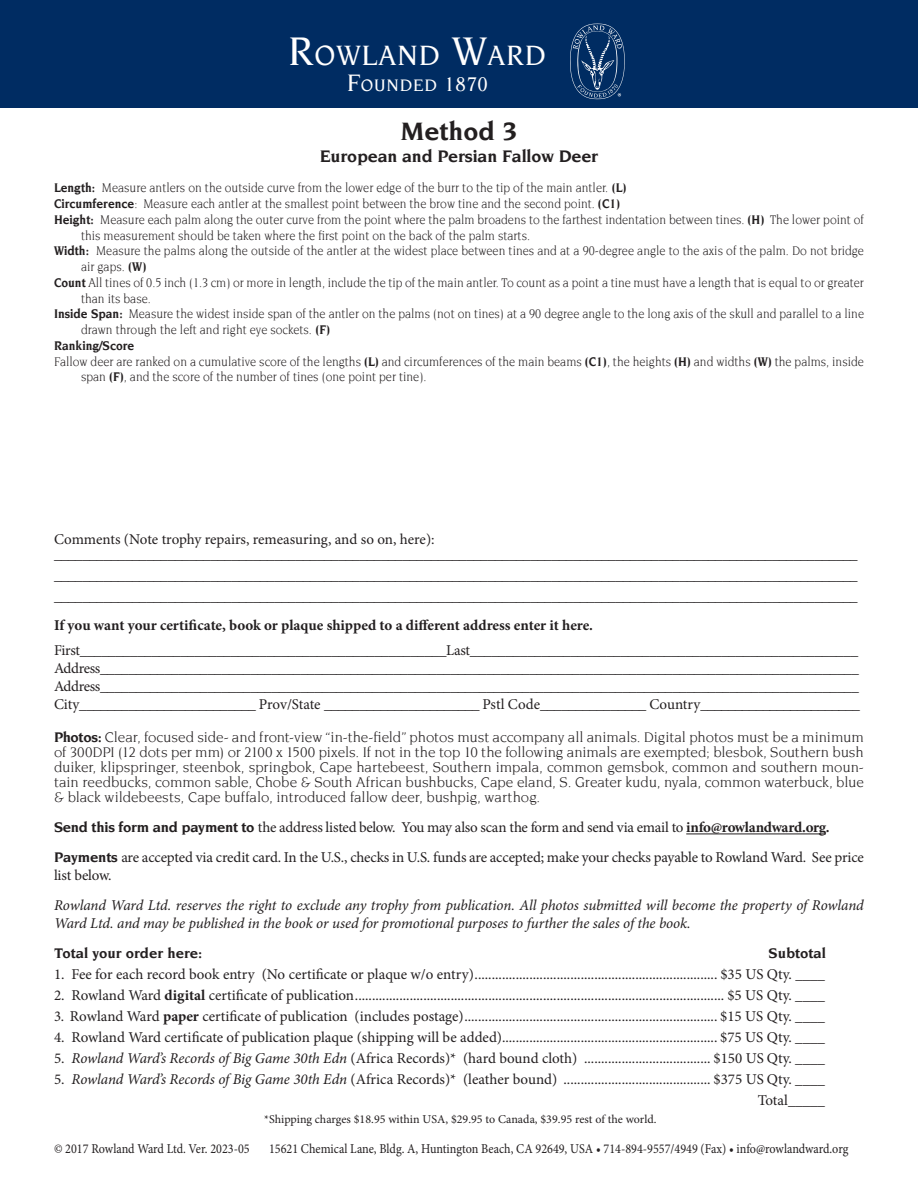
<style>
.page{position:relative;width:918px;height:1188px;background:#fff}
.page>*{position:absolute;margin:0;border:0;box-sizing:border-box;transform-origin:0 0}
.t1{font:500 30px "Novarese";letter-spacing:.03em;color:#fff}
.t2{font:700 27px "Novarese";color:#231f20}
.t3{font:700 18px "Novarese";letter-spacing:-.01em;color:#231f20}
.t4{font:500 17.85px "Novarese";letter-spacing:.045em;color:#fff}
.t5{font:15px/21px "Minion Pro";letter-spacing:-.005em;color:#231f20}
.t6{font:15px/15px "Novarese";letter-spacing:-.005em;color:#231f20;text-align:justify}
.t7{font:15px "Minion Pro";letter-spacing:-.025em;color:#231f20}
.t8{font:italic 15px/18px "Minion Pro";letter-spacing:-.01em;color:#231f20}
.t9{font:700 15px "Minion Pro";letter-spacing:-.005em;color:#231f20}
.t10{font:700 15px "Novarese";color:#231f20}
.t11{font:13.5px/15.8px "Novarese";color:#231f20;scale:.9 1}
.t12{font:13.5px "Minion Pro";color:#231f20;scale:.9 1}
.t13{font:700 13.5px "Novarese";color:#231f20;scale:.9 1}
.t14{font:12px "Minion Pro";color:#231f20}
.s1{font-size:42.9px}
.s2{font-size:25.65px}
.s3{font-size:21.3px}
.s4{font-weight:700}
.s5{font-family:"Novarese";font-weight:700}
.s6{font-style:italic}
</style>
<div class="page">
<hr style="left:686px;top:834px;width:140px;height:1px;background:#231f20">
<div style="left:0;top:0;width:918px;height:108px;background:#002c62"></div>
<svg style="left:570px;top:24px;width:55px;height:75px"></svg>
<p class="t1" style="left:288px;top:42px;width:259px"><span class="s1">R</span>OWLAND <span class="s1">W</span>ARD</p>
<p class="t4" style="left:346px;top:78px;width:143px"><span class="s2">F</span>OUNDED <span class="s3">1870</span></p>
<p class="t2" style="left:400px;top:119px;width:119px">Method 3</p>
<p class="t3" style="left:320px;top:148px;width:280px">European and Persian Fallow Deer</p>
<p class="t11" style="left:54px;top:181px;width:638px"><span class="s4">Length:</span> Measure antlers on the outside curve from the lower edge of the burr to the tip of the main antler. <span class="s4">(L)</span></p>
<p class="t11" style="left:54px;top:197px;width:631px"><span class="s4">Circumference</span>: Measure each antler at the smallest point between the brow tine and the second point. <span class="s4">(C1)</span></p>
<p class="t11" style="left:81px;top:212px;width:871px;text-indent:-27px"><span class="s4">Height:</span> Measure each palm along the outer curve from the point where the palm broadens to the farthest indentation between tines. <span class="s4">(H)</span> The lower point of this measurement should be taken where the first point on the back of the palm starts.</p>
<p class="t11" style="left:81px;top:244px;width:872px;text-indent:-27px"><span class="s4">Width:</span> Measure the palms along the outside of the antler at the widest place between tines and at a 90-degree angle to the axis of the palm. Do not bridge air gaps. <span class="s4">(W)</span></p>
<p class="t11" style="left:81px;top:275px;width:872px;text-indent:-27px"><span class="s4">Count</span> All tines of 0.5 inch (1.3 cm) or more in length, include the tip of the main antler. To count as a point a tine must have a length that is equal to or greater than its base.</p>
<p class="t11" style="left:81px;top:307px;width:872px;text-indent:-27px"><span class="s4">Inside Span:</span> Measure the widest inside span of the antler on the palms (not on tines) at a 90 degree angle to the long axis of the skull and parallel to a line drawn through the left and right eye sockets. <span class="s4">(F)</span></p>
<p class="t13" style="left:54px;top:340px;width:91px">Ranking/Score</p>
<p class="t11" style="left:81px;top:354px;width:872px;text-indent:-27px">Fallow deer are ranked on a cumulative score of the lengths <span class="s4">(L)</span> and circumferences of the main beams <span class="s4">(C1)</span>, the heights <span class="s4">(H)</span> and widths <span class="s4">(W)</span> the palms, inside span <span class="s4">(F)</span>, and the score of the number of tines (one point per tine).</p>
<p class="t5" style="left:54px;top:529px;width:382px">Comments (Note trophy repairs, remeasuring, and so on, here):</p>
<p class="t5" style="left:54px;top:544px;width:805px">_________________________________________________________________________________________________________________ _________________________________________________________________________________________________________________</p>
<p class="t5" style="left:54px;top:586px;width:805px">_________________________________________________________________________________________________________________</p>
<p class="t9" style="left:54px;top:615px;width:541px">If you want your certificate, book or plaque shipped to a different address enter it here.</p>
<p class="t7" style="left:54px;top:641px;width:806px">First___________________________________________________Last______________________________________________________</p>
<p class="t7" style="left:54px;top:659px;width:806px">Address__________________________________________________________________________________________________________</p>
<p class="t7" style="left:54px;top:677px;width:806px">Address__________________________________________________________________________________________________________</p>
<p class="t5" style="left:54px;top:694px;width:807px">City_________________________ Prov/State ______________________ Pstl Code_______________ Country_______________________</p>
<p class="t6" style="left:54px;top:731px;width:811px"><span class="s4">Photos:</span> Clear, focused side- and front-view “in-the-field” photos must accompany all animals. Digital photos must be a minimum of 300DPI (12 dots per mm) or 2100 x 1500 pixels. If not in the top 10 the following animals are exempted; blesbok, Southern bush duiker, klipspringer, steenbok, springbok, Cape hartebeest, Southern impala, common gemsbok, common and southern moun&shy;tain reedbucks, common sable, Chobe &amp; South African bushbucks, Cape eland, S. Greater kudu, nyala, common waterbuck, blue &amp; black wildebeests, Cape buffalo, introduced fallow deer, bushpig, warthog.</p>
<p class="t5" style="left:54px;top:817px;width:777px"><span class="s5">Send this form and payment to</span> the address listed below. You may also scan the form and send via email to <span class="s4">info@rowlandward.org.</span></p>
<p class="t5" style="left:54px;top:849px;width:811px;line-height:18px"><span class="s5">Payments</span> are accepted via credit card. In the U.S., checks in U.S. funds are accepted; make your checks payable to Rowland Ward. See price list below.</p>
<p class="t8" style="left:54px;top:897px;width:811px">Rowland Ward Ltd. reserves the right to exclude any trophy from publication. All photos submitted will become the property of Rowland<br>Ward Ltd. and may be published in the book or used for promotional purposes to further the sales of the book.</p>
<p class="t10" style="left:54px;top:947px;width:150px">Total your order here:</p>
<p class="t10" style="left:769px;top:947px;width:59px">Subtotal</p>
<p class="t5" style="left:54px;top:964px;width:773px">1. Fee for each record book entry (No certificate or plaque w/o entry)....................................................................... $35 US Qty. ____</p>
<p class="t5" style="left:54px;top:985px;width:773px">2. Rowland Ward <span class="s4">digital</span> certificate of publication............................................................................................................ $5 US Qty. ____</p>
<p class="t5" style="left:54px;top:1006px;width:773px">3. Rowland Ward <span class="s4">paper</span> certificate of publication (includes postage).......................................................................... $15 US Qty. ____</p>
<p class="t5" style="left:54px;top:1027px;width:773px">4. Rowland Ward certificate of publication plaque (shipping will be added)............................................................... $75 US Qty. ____</p>
<p class="t5" style="left:54px;top:1048px;width:773px">5. <span class="s6">Rowland Ward’s Records of Big Game 30th Edn</span> (Africa Records)* (hard bound cloth) ..................................... $150 US Qty. ____</p>
<p class="t5" style="left:54px;top:1069px;width:773px">5. <span class="s6">Rowland Ward’s Records of Big Game 30th Edn</span> (Africa Records)* (leather bound) ........................................... $375 US Qty. ____</p>
<p class="t5" style="left:758px;top:1090px;width:69px">Total_____</p>
<p class="t14" style="left:264px;top:1112px;width:394px">*Shipping charges $18.95 within USA, $29.95 to Canada, $39.95 rest of the world.</p>
<p class="t12" style="left:54px;top:1140px;width:219px">© 2017 Rowland Ward Ltd. Ver. 2023-05</p>
<p class="t12" style="left:269px;top:1140px;width:645px">15621 Chemical Lane, Bldg. A, Huntington Beach, CA 92649, USA • 714-894-9557/4949 (Fax) • info@rowlandward.org</p>
</div>
